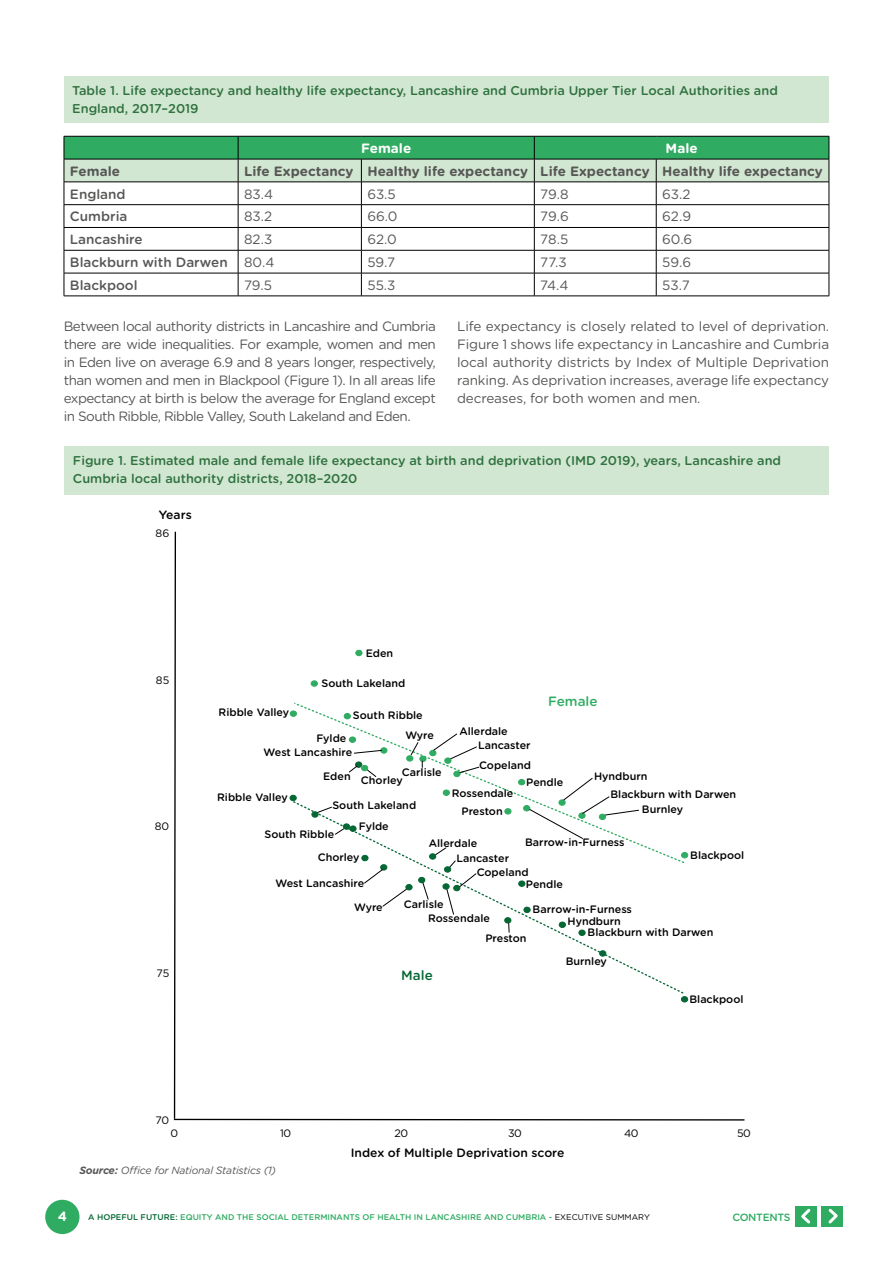
<style>
.page{position:relative;width:893px;height:1263px;background:#fff}
.page>*{position:absolute;margin:0;border:0;box-sizing:border-box;transform-origin:0 0}
.t1{font:13.5px/18px "Gotham Rounded";letter-spacing:-.015em;color:#575756;text-align:justify}
.t2{font:700 13.5px "Gotham Rounded";color:#575756}
.t3{font:500 13.5px "Gotham Rounded";color:#575756}
.t4{font:700 13.5px "Gotham Rounded";color:#fff}
.t5{font:500 13.5px "Gotham Rounded";color:#30ac62}
.t6{font:500 13.5px "Gotham Rounded";color:#046734}
.t7{font:500 12.75px/18px "Gotham Rounded";color:#2f713f}
.t8{font:500 12.15px "Gotham Rounded";color:#000}
.t9{font:500 10.8px/23.1px "Gotham Rounded";color:#000}
.t10{font:10.8px "Gotham Rounded";letter-spacing:-.035em;color:#000}
.t11{font:italic 10.5px "Gotham Rounded";letter-spacing:-.02em;color:#575756}
.t12{font:500 10.5px "Gotham Rounded";letter-spacing:-.03em;color:#30ac62}
.t13{font:500 8.25px "Gotham Rounded";color:#30ac62}
.s1{font-weight:400}
.s2{font-weight:700}
.s3{color:#046734}
.s4{font-weight:400;color:#000}
</style>
<div class="page">
<div style="left:45px;top:1200px;width:35px;height:34px;background:#30ac62;border-radius:50%"></div>
<div style="left:796px;top:1206px;width:21px;height:20px;background:#30ac62"></div>
<svg style="left:801px;top:1208px;width:10px;height:16px"></svg>
<div style="left:822px;top:1206px;width:21px;height:20px;background:#30ac62"></div>
<svg style="left:828px;top:1208px;width:10px;height:16px"></svg>
<div style="left:64px;top:77px;width:764px;height:46px;background:#d2e7d2"></div>
<svg style="left:64px;top:136px;width:766px;height:160px"></svg>
<hr style="left:64px;top:296px;width:174px;height:1px;background:#000">
<hr style="left:238px;top:296px;width:123px;height:1px;background:#000">
<hr style="left:361px;top:296px;width:173px;height:1px;background:#000">
<hr style="left:534px;top:296px;width:122px;height:1px;background:#000">
<hr style="left:656px;top:296px;width:173px;height:1px;background:#000">
<div style="left:64px;top:446px;width:765px;height:49px;background:#d2e7d2"></div>
<svg style="left:173px;top:531px;width:572px;height:590px"></svg>
<p class="t7" style="left:72px;top:81px;width:707px">Table 1. Life expectancy and healthy life expectancy, Lancashire and Cumbria Upper Tier Local Authorities and<br>England, 2017–2019</p>
<p class="t4" style="left:361px;top:138px;width:52px">Female</p>
<p class="t4" style="left:666px;top:138px;width:34px">Male</p>
<p class="t2" style="left:70px;top:161px;width:52px">Female</p>
<p class="t2" style="left:244px;top:161px;width:580px">Life Expectancy Healthy life expectancy Life Expectancy Healthy life expectancy</p>
<p class="t3" style="left:70px;top:184px;width:57px">England</p>
<p class="t1" style="left:244px;top:184px;width:31px">83.4</p>
<p class="t1" style="left:367px;top:184px;width:30px">63.5</p>
<p class="t1" style="left:540px;top:184px;width:30px">79.8</p>
<p class="t1" style="left:662px;top:184px;width:30px">63.2</p>
<p class="t3" style="left:70px;top:207px;width:59px">Cumbria</p>
<p class="t1" style="left:244px;top:207px;width:30px">83.2</p>
<p class="t1" style="left:367px;top:207px;width:32px">66.0</p>
<p class="t1" style="left:540px;top:207px;width:30px">79.6</p>
<p class="t1" style="left:662px;top:207px;width:30px">62.9</p>
<p class="t3" style="left:70px;top:230px;width:74px">Lancashire</p>
<p class="t1" style="left:244px;top:230px;width:30px">82.3</p>
<p class="t1" style="left:367px;top:230px;width:31px">62.0</p>
<p class="t1" style="left:540px;top:230px;width:29px">78.5</p>
<p class="t1" style="left:662px;top:230px;width:32px">60.6</p>
<p class="t3" style="left:70px;top:253px;width:206px">Blackburn with Darwen <span class="s1">80.4</span></p>
<p class="t1" style="left:367px;top:253px;width:29px">59.7</p>
<p class="t1" style="left:540px;top:253px;width:28px">77.3</p>
<p class="t1" style="left:662px;top:253px;width:30px">59.6</p>
<p class="t3" style="left:70px;top:275px;width:69px">Blackpool</p>
<p class="t1" style="left:244px;top:275px;width:30px">79.5</p>
<p class="t1" style="left:367px;top:275px;width:30px">55.3</p>
<p class="t1" style="left:540px;top:275px;width:30px">74.4</p>
<p class="t1" style="left:662px;top:275px;width:29px">53.7</p>
<p class="t1" style="left:64px;top:317px;width:374px">Between local authority districts in Lancashire and Cumbria there are wide inequalities. For example, women and men in Eden live on average 6.9 and 8 years longer, respectively, than women and men in Blackpool (Figure 1). In all areas life expectancy at birth is below the average for England except in South Ribble, Ribble Valley, South Lakeland and Eden.</p>
<p class="t1" style="left:457px;top:317px;width:374px">Life expectancy is closely related to level of deprivation.<br>Figure 1 shows life expectancy in Lancashire and Cumbria local authority districts by Index of Multiple Deprivation ranking. As deprivation increases, average life expectancy decreases, for both women and men.</p>
<p class="t7" style="left:73px;top:451px;width:710px">Figure 1. Estimated male and female life expectancy at birth and deprivation (IMD 2019), years, Lancashire and<br>Cumbria local authority districts, 2018–2020</p>
<p class="t8" style="left:159px;top:506px;width:34px">Years</p>
<p class="t10" style="left:156px;top:526px;width:15px">86</p>
<p class="t10" style="left:156px;top:672px;width:15px">85</p>
<p class="t10" style="left:155px;top:819px;width:16px">80</p>
<p class="t10" style="left:157px;top:966px;width:14px">75</p>
<p class="t10" style="left:155px;top:1112px;width:15px">70</p>
<p class="t9" style="left:366px;top:641px;width:29px">Eden</p>
<p class="t9" style="left:219px;top:700px;width:72px">Ribble Valley</p>
<p class="t9" style="left:322px;top:671px;width:85px">South Lakeland</p>
<p class="t9" style="left:353px;top:703px;width:71px">South Ribble</p>
<p class="t5" style="left:548px;top:691px;width:51px">Female</p>
<p class="t9" style="left:459px;top:719px;width:50px">Allerdale</p>
<p class="t9" style="left:405px;top:723px;width:30px">Wyre</p>
<p class="t9" style="left:316px;top:726px;width:32px">Fylde</p>
<p class="t9" style="left:478px;top:733px;width:54px">Lancaster</p>
<p class="t9" style="left:526px;top:770px;width:39px">Pendle</p>
<p class="t9" style="left:461px;top:799px;width:43px">Preston</p>
<p class="t9" style="left:264px;top:740px;width:90px">West Lancashire</p>
<p class="t9" style="left:479px;top:753px;width:53px">Copeland</p>
<p class="t9" style="left:402px;top:760px;width:41px">Carlisle</p>
<p class="t9" style="left:594px;top:764px;width:55px">Hyndburn</p>
<p class="t9" style="left:323px;top:764px;width:29px">Eden</p>
<p class="t9" style="left:361px;top:768px;width:43px">Chorley</p>
<p class="t9" style="left:452px;top:781px;width:63px">Rossendale</p>
<p class="t9" style="left:610px;top:782px;width:127px">Blackburn with Darwen</p>
<p class="t9" style="left:217px;top:785px;width:72px">Ribble Valley</p>
<p class="t9" style="left:332px;top:794px;width:85px">South Lakeland</p>
<p class="t9" style="left:264px;top:822px;width:71px">South Ribble</p>
<p class="t9" style="left:642px;top:798px;width:43px">Burnley</p>
<p class="t9" style="left:359px;top:814px;width:32px">Fylde</p>
<p class="t9" style="left:525px;top:830px;width:101px">Barrow-in-Furness</p>
<p class="t9" style="left:429px;top:831px;width:50px">Allerdale</p>
<p class="t9" style="left:318px;top:845px;width:43px">Chorley</p>
<p class="t9" style="left:456px;top:846px;width:54px">Lancaster</p>
<p class="t9" style="left:690px;top:843px;width:56px">Blackpool</p>
<p class="t9" style="left:275px;top:871px;width:90px">West Lancashire</p>
<p class="t9" style="left:477px;top:860px;width:53px">Copeland</p>
<p class="t9" style="left:526px;top:872px;width:39px">Pendle</p>
<p class="t9" style="left:354px;top:895px;width:30px">Wyre</p>
<p class="t9" style="left:404px;top:892px;width:41px">Carlisle</p>
<p class="t9" style="left:588px;top:897px;width:127px;text-indent:-55px">Barrow-in-Furness<br>Blackburn with Darwen</p>
<p class="t9" style="left:428px;top:906px;width:63px">Rossendale</p>
<p class="t9" style="left:567px;top:909px;width:55px">Hyndburn</p>
<p class="t9" style="left:485px;top:926px;width:43px">Preston</p>
<p class="t9" style="left:566px;top:949px;width:43px">Burnley</p>
<p class="t6" style="left:401px;top:965px;width:33px">Male</p>
<p class="t9" style="left:689px;top:987px;width:56px">Blackpool</p>
<p class="t10" style="left:171px;top:1126px;width:9px">0</p>
<p class="t10" style="left:280px;top:1126px;width:13px">10</p>
<p class="t10" style="left:394px;top:1126px;width:15px">20</p>
<p class="t10" style="left:508px;top:1126px;width:15px">30</p>
<p class="t10" style="left:624px;top:1126px;width:16px">40</p>
<p class="t10" style="left:737px;top:1126px;width:15px">50</p>
<p class="t11" style="left:80px;top:1163px;width:198px"><span class="s2">Source:</span> Office for National Statistics (1)</p>
<p class="t8" style="left:351px;top:1144px;width:215px">Index of Multiple Deprivation score</p>
<p class="t4" style="left:58px;top:1206px;width:11px">4</p>
<p class="t13" style="left:88px;top:1211px;width:563px"><span class="s3">A HOPEFUL FUTURE:</span> EQUITY AND THE SOCIAL DETERMINANTS OF HEALTH IN LANCASHIRE AND CUMBRIA - <span class="s4">EXECUTIVE SUMMARY</span></p>
<p class="t12" style="left:732px;top:1209px;width:60px">CONTENTS</p>
</div>
